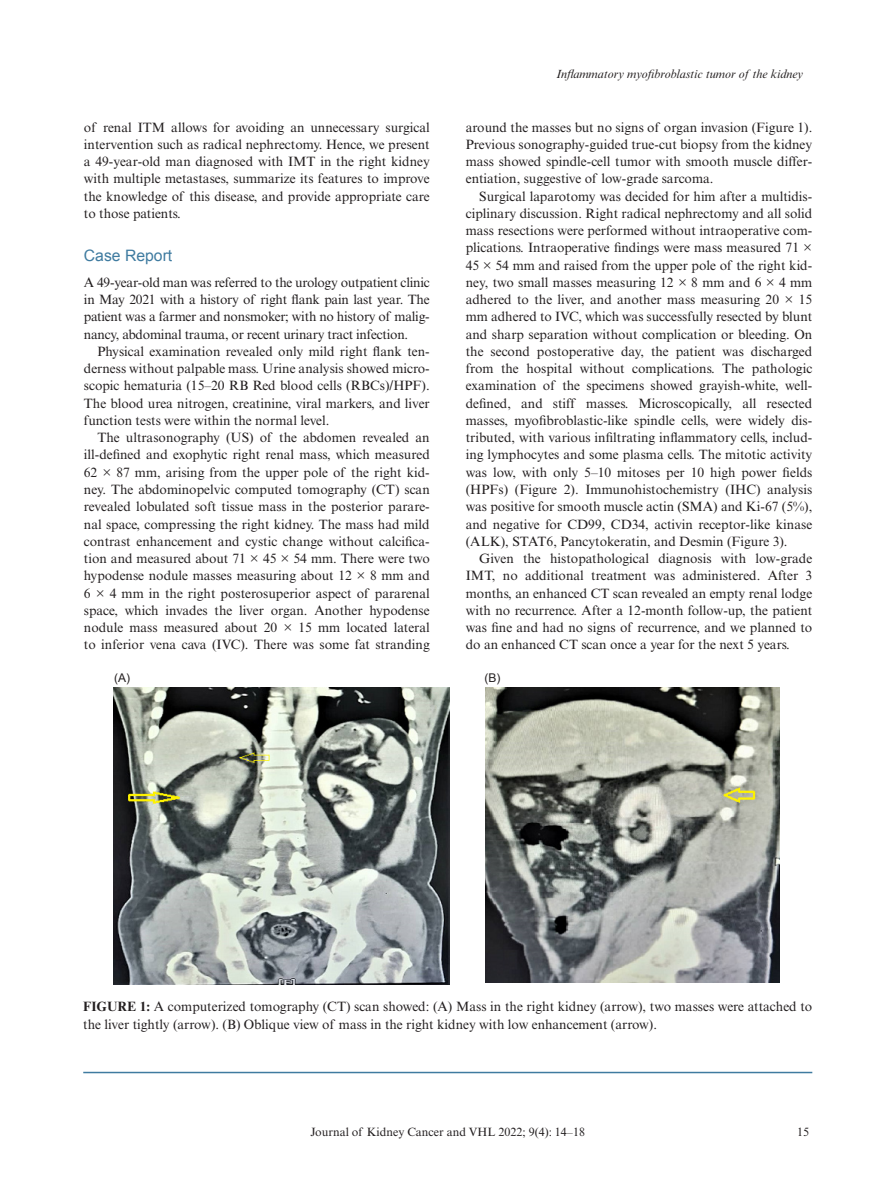
<style>
.page{position:relative;width:893px;height:1191px;background:#fff}
.page>*{position:absolute;margin:0;border:0;box-sizing:border-box;transform-origin:0 0}
.t1{font:15.75px "Arial";color:#3f7ba0}
.TXI{font:13.5px/17.2px "Times New Roman MT Std";color:#231f20;text-align:justify}
.TX{font:13.5px/17.2px "Times New Roman MT Std";letter-spacing:-.015em;color:#231f20;text-align:justify}
.FGC{font:13.5px/17.2px "Times New Roman MT Std";color:#231f20}
.t2{font:12px "Times New Roman MT Std";color:#231f20}
.t3{font:italic 12px "Times New Roman MT Std";color:#231f20}
.t4{font:12px "Arial";color:#231f20}
.s1{font-weight:700}
</style>
<div class="page">
<hr style="left:83px;top:1071px;width:729px;height:2px;background:#3f7ba0">
<img style="left:113px;top:687px;width:336px;height:297px">
<img style="left:485px;top:687px;width:294px;height:296px">
<p class="t3" style="left:556px;top:67px;width:248px">Inflammatory myofibroblastic tumor of the kidney</p>
<p class="TXI" style="left:84px;top:118px;width:347px">of renal ITM allows for avoiding an unnecessary surgical intervention such as radical nephrectomy. Hence, we present a 49-year-old man diagnosed with IMT in the right kidney with multiple metastases, summarize its features to improve the knowledge of this disease, and provide appropriate care to those patients.</p>
<h1 class="t1" style="left:84px;top:245px;width:90px">Case Report</h1>
<p class="TX" style="left:84px;top:274px;width:347px">A 49-year-old man was referred to the urology outpatient clinic in May 2021 with a history of right flank pain last year. The patient was a farmer and nonsmoker; with no history of malig&shy;nancy, abdominal trauma, or recent urinary tract infection.</p>
<p class="TXI" style="left:84px;top:343px;width:347px;text-indent:14px">Physical examination revealed only mild right flank ten&shy;derness without palpable mass. Urine analysis showed micro&shy;scopic hematuria (15–20 RB Red blood cells (RBCs)/HPF).<br>The blood urea nitrogen, creatinine, viral markers, and liver function tests were within the normal level.</p>
<p class="TXI" style="left:84px;top:429px;width:347px;text-indent:14px">The ultrasonography (US) of the abdomen revealed an ill-defined and exophytic right renal mass, which measured 62 × 87 mm, arising from the upper pole of the right kid&shy;ney. The abdominopelvic computed tomography (CT) scan revealed lobulated soft tissue mass in the posterior parare&shy;nal space, compressing the right kidney. The mass had mild contrast enhancement and cystic change without calcifica&shy;tion and measured about 71 × 45 × 54 mm. There were two hypodense nodule masses measuring about 12 × 8 mm and 6 × 4 mm in the right posterosuperior aspect of pararenal space, which invades the liver organ. Another hypodense nodule mass measured about 20 × 15 mm located lateral to inferior vena cava (IVC). There was some fat stranding</p>
<p class="t4" style="left:114px;top:670px;width:17px">(A)</p>
<p class="t4" style="left:485px;top:670px;width:17px">(B)</p>
<p class="TXI" style="left:466px;top:118px;width:348px">around the masses but no signs of organ invasion (Figure 1).<br>Previous sonography-guided true-cut biopsy from the kidney mass showed spindle-cell tumor with smooth muscle differ&shy;entiation, suggestive of low-grade sarcoma.</p>
<p class="TXI" style="left:466px;top:187px;width:348px;text-indent:14px">Surgical laparotomy was decided for him after a multidis&shy;ciplinary discussion. Right radical nephrectomy and all solid mass resections were performed without intraoperative com&shy;plications. Intraoperative findings were mass measured 71 × 45 × 54 mm and raised from the upper pole of the right kid&shy;ney, two small masses measuring 12 × 8 mm and 6 × 4 mm adhered to the liver, and another mass measuring 20 × 15 mm adhered to IVC, which was successfully resected by blunt and sharp separation without complication or bleeding. On the second postoperative day, the patient was discharged from the hospital without complications. The pathologic examination of the specimens showed grayish-white, well&shy;defined, and stiff masses. Microscopically, all resected masses, myofibroblastic-like spindle cells, were widely dis&shy;tributed, with various infiltrating inflammatory cells, includ&shy;ing lymphocytes and some plasma cells. The mitotic activity was low, with only 5–10 mitoses per 10 high power fields (HPFs) (Figure 2). Immunohistochemistry (IHC) analysis was positive for smooth muscle actin (SMA) and Ki-67 (5%), and negative for CD99, CD34, activin receptor-like kinase (ALK), STAT6, Pancytokeratin, and Desmin (Figure 3).</p>
<p class="TXI" style="left:466px;top:550px;width:348px;text-indent:14px">Given the histopathological diagnosis with low-grade IMT, no additional treatment was administered. After 3 months, an enhanced CT scan revealed an empty renal lodge with no recurrence. After a 12-month follow-up, the patient was fine and had no signs of recurrence, and we planned to do an enhanced CT scan once a year for the next 5 years.</p>
<p class="FGC" style="left:83px;top:998px;width:730px"><span class="s1">FIGURE 1:</span> A computerized tomography (CT) scan showed: (A) Mass in the right kidney (arrow), two masses were attached to the liver tightly (arrow). (B) Oblique view of mass in the right kidney with low enhancement (arrow).</p>
<p class="t2" style="left:311px;top:1124px;width:276px">Journal of Kidney Cancer and VHL 2022; 9(4): 14–18</p>
<p class="t2" style="left:797px;top:1124px;width:13px">15</p>
</div>
